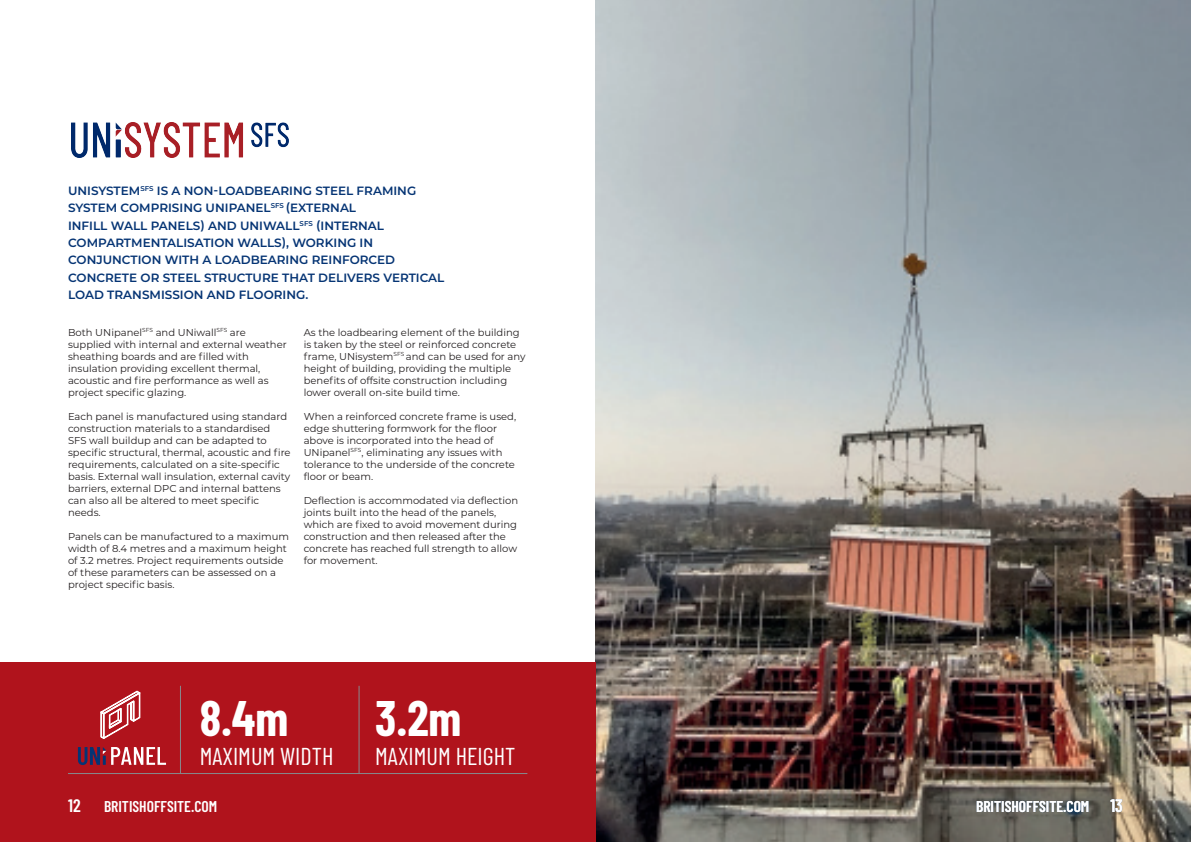
<style>
.page{position:relative;width:1191px;height:842px;background:#fff}
.page>*{position:absolute;margin:0;border:0;box-sizing:border-box;transform-origin:0 0}
.t1{font:700 48.7px "Barlow Condensed";color:#fff}
.t2{font:24.3px "Barlow Condensed";color:#fff}
.t3{font:600 18px "Barlow Condensed";color:#fff}
.t4{font:600 15.6px "Barlow Condensed";color:#fff}
.t5{font:600 12px "Montserrat";color:#053474}
.t6{font:10px/12px "Montserrat";color:#231f20}
.s1{font-size:18px;color:#053474}
</style>
<div class="page">
<img style="left:595px;top:0;width:596px;height:842px">
<img style="left:71px;top:123px;width:217px;height:34px">
<div style="left:0;top:663px;width:595px;height:179px;background:#b0131c"></div>
<svg style="left:100px;top:691px;width:40px;height:48px"></svg>
<hr style="left:68px;top:773px;width:459px;height:1px;background:#868a8e">
<hr style="left:180px;top:686px;width:1px;height:88px;background:#868a8e">
<hr style="left:359px;top:686px;width:1px;height:88px;background:#868a8e">
<svg style="left:78px;top:747px;width:88px;height:18px"></svg>
<p class="t5" style="left:68px;top:182px;width:350px">UNISYSTEM<sup>SFS</sup> IS A NON-LOADBEARING STEEL FRAMING</p>
<p class="t5" style="left:68px;top:199px;width:290px">SYSTEM COMPRISING UNIPANEL<sup>SFS</sup> (EXTERNAL</p>
<p class="t5" style="left:68px;top:217px;width:317px">INFILL WALL PANELS) AND UNIWALL<sup>SFS</sup> (INTERNAL</p>
<p class="t5" style="left:68px;top:234px;width:307px">COMPARTMENTALISATION WALLS), WORKING IN</p>
<p class="t5" style="left:68px;top:252px;width:329px">CONJUNCTION WITH A LOADBEARING REINFORCED</p>
<p class="t5" style="left:68px;top:269px;width:378px">CONCRETE OR STEEL STRUCTURE THAT DELIVERS VERTICAL</p>
<p class="t5" style="left:68px;top:286px;width:242px">LOAD TRANSMISSION AND FLOORING.</p>
<p class="t6" style="left:68px;top:326px;width:220px">Both UNipanel<sup>SFS</sup> and UNiwall<sup>SFS</sup> are supplied with internal and external weather sheathing boards and are filled with insulation providing excellent thermal, acoustic and fire performance as well as project specific glazing.</p>
<p class="t6" style="left:68px;top:410px;width:221px">Each panel is manufactured using standard</p>
<p class="t6" style="left:68px;top:422px;width:204px">construction materials to a standardised</p>
<p class="t6" style="left:68px;top:434px;width:200px">SFS wall buildup and can be adapted to</p>
<p class="t6" style="left:68px;top:446px;width:224px">specific structural, thermal, acoustic and fire</p>
<p class="t6" style="left:68px;top:458px;width:213px">requirements, calculated on a site-specific</p>
<p class="t6" style="left:68px;top:470px;width:224px">basis. External wall insulation, external cavity</p>
<p class="t6" style="left:68px;top:482px;width:214px">barriers, external DPC and internal battens</p>
<p class="t6" style="left:68px;top:494px;width:193px">can also all be altered to meet specific</p>
<p class="t6" style="left:68px;top:506px;width:34px">needs.</p>
<p class="t6" style="left:68px;top:530px;width:223px">Panels can be manufactured to a maximum</p>
<p class="t6" style="left:68px;top:542px;width:220px">width of 8.4 metres and a maximum height</p>
<p class="t6" style="left:68px;top:554px;width:217px">of 3.2 metres. Project requirements outside</p>
<p class="t6" style="left:68px;top:566px;width:210px">of these parameters can be assessed on a</p>
<p class="t6" style="left:68px;top:578px;width:108px">project specific basis.</p>
<p class="t6" style="left:304px;top:326px;width:217px">As the loadbearing element of the building</p>
<p class="t6" style="left:304px;top:338px;width:214px">is taken by the steel or reinforced concrete</p>
<p class="t6" style="left:304px;top:350px;width:223px">frame, UNisystem<sup>SFS</sup> and can be used for any height of building, providing the multiple benefits of offsite construction including lower overall on-site build time.</p>
<p class="t6" style="left:304px;top:410px;width:214px">When a reinforced concrete frame is used,</p>
<p class="t6" style="left:304px;top:422px;width:213px">edge shuttering formwork for the floor above is incorporated into the head of UNipanel<sup>SFS</sup>, eliminating any issues with tolerance to the underside of the concrete floor or beam.</p>
<p class="t6" style="left:304px;top:494px;width:216px">Deflection is accommodated via deflection</p>
<p class="t6" style="left:304px;top:506px;width:194px">joints built into the head of the panels,</p>
<p class="t6" style="left:304px;top:518px;width:215px">which are fixed to avoid movement during</p>
<p class="t6" style="left:304px;top:530px;width:204px">construction and then released after the</p>
<p class="t6" style="left:304px;top:542px;width:215px">concrete has reached full strength to allow</p>
<p class="t6" style="left:304px;top:554px;width:75px">for movement.</p>
<p class="t1" style="left:200px;top:683px;width:90px">8.4m</p>
<p class="t2" style="left:200px;top:739px;width:135px">MAXIMUM WIDTH</p>
<p class="t3" style="left:68px;top:792px;width:14px">12</p>
<p class="t4" style="left:104px;top:795px;width:115px">BRITISHOFFSITE.COM</p>
<p class="t1" style="left:375px;top:683px;width:88px">3.2m</p>
<p class="t2" style="left:375px;top:739px;width:142px">MAXIMUM HEIGHT</p>
<p class="t4" style="left:976px;top:795px;width:148px">BRITISHOFFSITE.COM <span class="s1">13</span></p>
</div>
